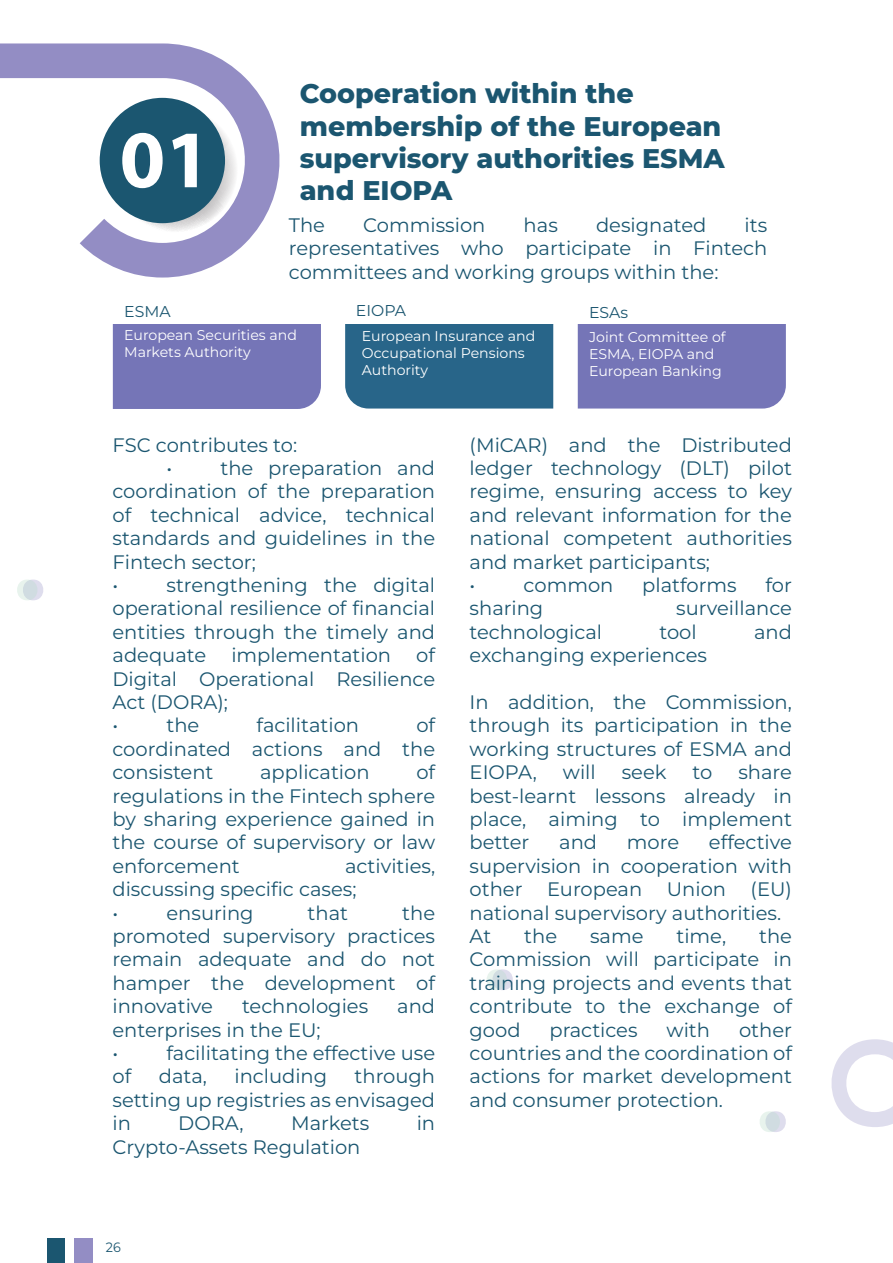
<style>
.page{position:relative;width:893px;height:1263px;background:#fff}
.page>*{position:absolute;margin:0;border:0;box-sizing:border-box;transform-origin:0 0}
.t1{font:800 27px/32.4px "Montserrat";color:#1b5670}
.t2{font:19.5px/23.4px "Montserrat";color:#1b5670;text-align:justify}
.t3{font:15.75px "Montserrat";color:#1b5670}
.t4{font:14.1px/17px "Montserrat";color:#fff}
.t5{font:13.5px "Montserrat";color:#1b5670;scale:.94 1}
</style>
<div class="page">
<svg style="left:831px;top:1039px;width:62px;height:88px"></svg>
<svg style="left:17px;top:579px;width:26px;height:21px"></svg>
<svg style="left:0;top:43px;width:280px;height:235px"></svg>
<div style="left:100px;top:98px;width:125px;height:125px;background:#1b5670;border-radius:50%"></div>
<svg style="left:113px;top:107px;width:125px;height:125px"></svg>
<div style="left:74px;top:1238px;width:19px;height:25px;background:#938dc4"></div>
<div style="left:47px;top:1238px;width:18px;height:25px;background:#1b5670"></div>
<svg style="left:760px;top:1111px;width:26px;height:21px"></svg>
<svg style="left:487px;top:969px;width:26px;height:21px"></svg>
<div style="left:113px;top:324px;width:208px;height:85px;background:#7575b7"></div>
<div style="left:578px;top:324px;width:208px;height:84px;background:#7575b7"></div>
<div style="left:345px;top:324px;width:208px;height:84px;background:#286589"></div>
<p class="t3" style="left:124px;top:301px;width:48px">ESMA</p>
<h1 class="t1" style="left:300px;top:76px;width:426px">Cooperation within the membership of the European supervisory authorities ESMA and EIOPA</h1>
<p class="t2" style="left:289px;top:213px;width:38px">The</p>
<p class="t2" style="left:363px;top:213px;width:124px">Commission</p>
<p class="t2" style="left:524px;top:213px;width:36px">has</p>
<p class="t2" style="left:596px;top:213px;width:112px">designated</p>
<p class="t2" style="left:289px;top:213px;width:480px;text-indent:456px">its representatives who participate in Fintech committees and working groups within the:</p>
<p class="t3" style="left:356px;top:300px;width:52px">EIOPA</p>
<p class="t3" style="left:589px;top:302px;width:40px">ESAs</p>
<p class="t4" style="left:124px;top:326px;width:174px">European Securities and<br>Markets Authority</p>
<p class="t4" style="left:362px;top:327px;width:175px">European Insurance and<br>Occupational Pensions<br>Authority</p>
<p class="t4" style="left:589px;top:328px;width:138px">Joint Committee of<br>ESMA, EIOPA and<br>European Banking</p>
<p class="t2" style="left:167px;top:432px;width:132px;text-indent:-54px">FSC contributes to: •</p>
<p class="t2" style="left:113px;top:456px;width:324px;text-align:left;text-indent:108px">the preparation and coordination of the preparation of technical advice, technical standards and guidelines in the<br>Fintech sector;<br>•</p>
<p class="t2" style="left:113px;top:573px;width:324px;text-indent:54px">strengthening the digital operational resilience of financial entities through the timely and adequate</p>
<p class="t2" style="left:113px;top:643px;width:324px;text-align:left;text-indent:304px">of<br>Digital Operational Resilience<br>Act (DORA);<br>•</p>
<p class="t2" style="left:231px;top:643px;width:161px">implementation</p>
<p class="t2" style="left:113px;top:713px;width:324px;text-indent:304px">of coordinated actions and the consistent</p>
<p class="t2" style="left:167px;top:713px;width:34px">the</p>
<p class="t2" style="left:257px;top:713px;width:104px">facilitation</p>
<p class="t2" style="left:113px;top:760px;width:324px;text-indent:304px">of regulations in the Fintech sphere by sharing experience gained in the course of supervisory or law enforcement</p>
<p class="t2" style="left:260px;top:760px;width:111px">application</p>
<p class="t2" style="left:113px;top:854px;width:324px;text-align:left;text-indent:232px">activities, discussing specific cases;<br>•</p>
<p class="t2" style="left:113px;top:900px;width:324px;text-indent:290px">the promoted supervisory practices remain adequate and do not hamper the development of innovative</p>
<p class="t2" style="left:167px;top:900px;width:89px">ensuring</p>
<p class="t2" style="left:308px;top:900px;width:42px">that</p>
<p class="t2" style="left:242px;top:994px;width:128px">technologies</p>
<p class="t2" style="left:397px;top:994px;width:39px">and</p>
<p class="t2" style="left:113px;top:1017px;width:210px">enterprises in the EU; •</p>
<p class="t2" style="left:167px;top:1041px;width:270px">facilitating the effective use</p>
<p class="t2" style="left:113px;top:1064px;width:20px">of</p>
<p class="t2" style="left:159px;top:1064px;width:50px">data,</p>
<p class="t2" style="left:235px;top:1064px;width:94px">including</p>
<p class="t2" style="left:113px;top:1064px;width:324px;text-indent:242px">through setting up registries as envisaged in</p>
<p class="t2" style="left:178px;top:1111px;width:67px">DORA,</p>
<p class="t2" style="left:291px;top:1111px;width:80px">Markets</p>
<p class="t2" style="left:417px;top:1111px;width:20px">in</p>
<p class="t2" style="left:113px;top:1134px;width:249px">Crypto-Assets Regulation</p>
<p class="t2" style="left:470px;top:432px;width:324px;text-align:left">(MiCAR) and the Distributed ledger technology (DLT) pilot regime, ensuring access to key and relevant information for the national competent authorities and market participants;<br>•</p>
<p class="t2" style="left:524px;top:573px;width:91px">common</p>
<p class="t2" style="left:642px;top:573px;width:96px">platforms</p>
<p class="t2" style="left:765px;top:573px;width:28px">for</p>
<p class="t2" style="left:470px;top:596px;width:75px">sharing</p>
<p class="t2" style="left:676px;top:596px;width:117px">surveillance</p>
<p class="t2" style="left:470px;top:620px;width:134px">technological</p>
<p class="t2" style="left:659px;top:620px;width:39px">tool</p>
<p class="t2" style="left:754px;top:620px;width:39px">and</p>
<p class="t2" style="left:470px;top:643px;width:239px">exchanging experiences</p>
<p class="t2" style="left:470px;top:690px;width:324px">In addition, the Commission, through its participation in the working structures of ESMA and EIOPA,</p>
<p class="t2" style="left:470px;top:760px;width:324px;text-indent:269px">share best-learnt lessons already in place, aiming to implement better</p>
<p class="t2" style="left:563px;top:760px;width:34px">will</p>
<p class="t2" style="left:622px;top:760px;width:46px">seek</p>
<p class="t2" style="left:693px;top:760px;width:21px">to</p>
<p class="t2" style="left:470px;top:830px;width:324px;text-indent:239px">effective supervision in cooperation with other</p>
<p class="t2" style="left:559px;top:830px;width:39px">and</p>
<p class="t2" style="left:627px;top:830px;width:54px">more</p>
<p class="t2" style="left:470px;top:877px;width:324px;text-align:left;text-indent:281px">(EU) national supervisory authorities.<br>At</p>
<p class="t2" style="left:547px;top:877px;width:97px">European</p>
<p class="t2" style="left:667px;top:877px;width:61px">Union</p>
<p class="t2" style="left:470px;top:924px;width:324px;text-indent:289px">the Commission will participate in training projects and events that contribute to the exchange of good</p>
<p class="t2" style="left:524px;top:924px;width:34px">the</p>
<p class="t2" style="left:590px;top:924px;width:55px">same</p>
<p class="t2" style="left:676px;top:924px;width:51px">time,</p>
<p class="t2" style="left:470px;top:1017px;width:324px;text-indent:269px">other countries and the coordination of actions for market development and consumer protection.</p>
<p class="t2" style="left:550px;top:1017px;width:89px">practices</p>
<p class="t2" style="left:667px;top:1017px;width:45px">with</p>
<p class="t5" style="left:106px;top:1238px;width:17px">26</p>
</div>
